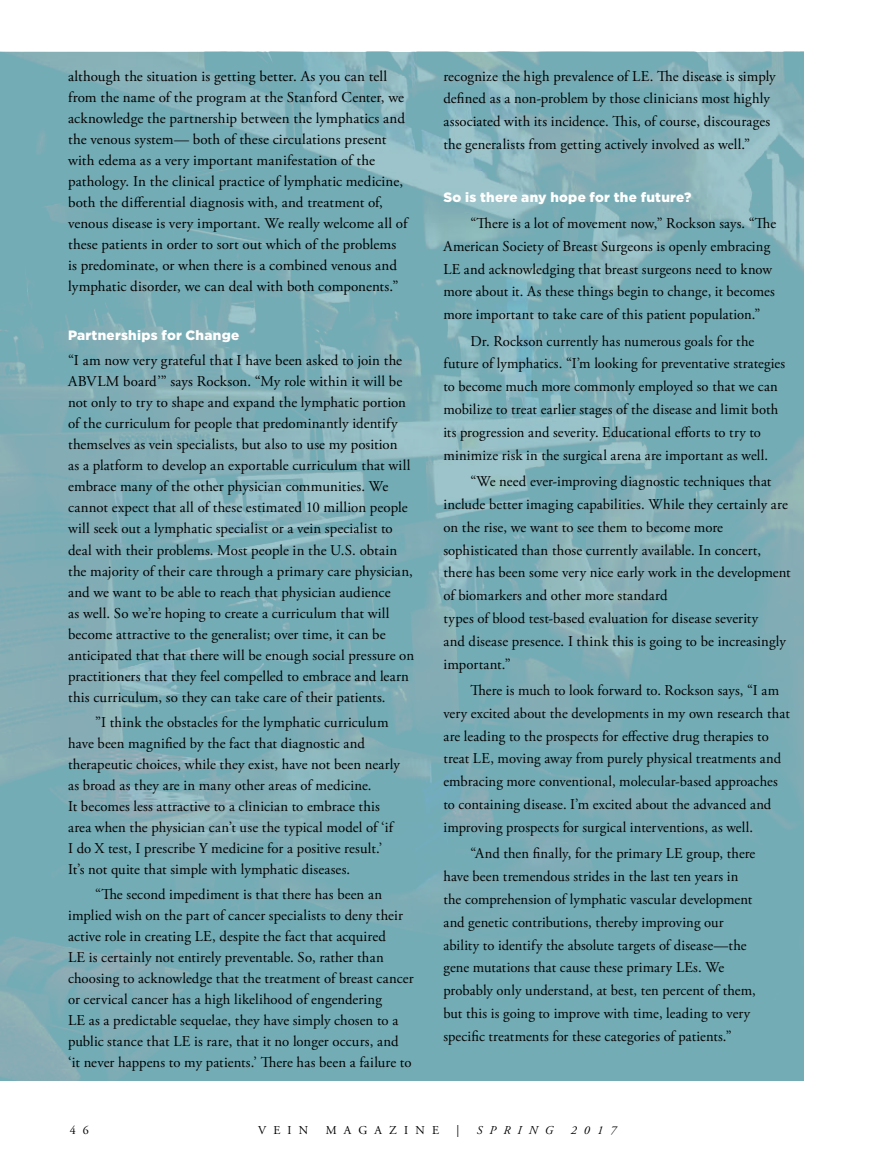
<style>
.page{position:relative;width:878px;height:1168px;background:#fff}
.page>*{position:absolute;margin:0;border:0;box-sizing:border-box;transform-origin:0 0}
.t1{font:15px/21px "Adobe Garamond Pro";letter-spacing:.01em;color:#000}
.t2{font:900 13.5px "Gotham";letter-spacing:.02em;color:#fff}
.t3{font:12px "Adobe Garamond Pro";letter-spacing:.6em;color:#000}
.t4{font:italic 12px "Adobe Garamond Pro";letter-spacing:.6em;color:#000}
</style>
<div class="page">
<img style="left:0;top:52px;width:803px;height:1028px">
<p class="t1" style="left:68px;top:66px;width:341px">although the situation is getting better. As you can tell from the name of the program at the Stanford Center, we acknowledge the partnership between the lymphatics and the venous system— both of these circulations present with edema as a very important manifestation of the pathology. In the clinical practice of lymphatic medicine, both the differential diagnosis with, and treatment of, venous disease is very important. We really welcome all of these patients in order to sort out which of the problems is predominate, or when there is a combined venous and lymphatic disorder, we can deal with both components.”</p>
<p class="t2" style="left:68px;top:326px;width:173px">Partnerships for Change</p>
<p class="t1" style="left:68px;top:350px;width:347px">“I am now very grateful that I have been asked to join the ABVLM board’” says Rockson. “My role within it will be not only to try to shape and expand the lymphatic portion of the curriculum for people that predominantly identify themselves as vein specialists, but also to use my position<br>as a platform to develop an exportable curriculum that will embrace many of the other physician communities. We cannot expect that all of these estimated 10 million people will seek out a lymphatic specialist or a vein specialist to deal with their problems. Most people in the U.S. obtain the majority of their care through a primary care physician, and we want to be able to reach that physician audience<br>as well. So we’re hoping to create a curriculum that will become attractive to the generalist; over time, it can be anticipated that that there will be enough social pressure on practitioners that they feel compelled to embrace and learn this curriculum, so they can take care of their patients.</p>
<p class="t1" style="left:68px;top:712px;width:333px;text-indent:27px">”I think the obstacles for the lymphatic curriculum have been magnified by the fact that diagnostic and therapeutic choices, while they exist, have not been nearly as broad as they are in many other areas of medicine.<br>It becomes less attractive to a clinician to embrace this area when the physician can’t use the typical model of ‘if I do X test, I prescribe Y medicine for a positive result.’ It’s not quite that simple with lymphatic diseases.</p>
<p class="t1" style="left:68px;top:884px;width:347px;text-indent:27px">“The second impediment is that there has been an implied wish on the part of cancer specialists to deny their active role in creating LE, despite the fact that acquired<br>LE is certainly not entirely preventable. So, rather than choosing to acknowledge that the treatment of breast cancer or cervical cancer has a high likelihood of engendering<br>LE as a predictable sequelae, they have simply chosen to a public stance that LE is rare, that it no longer occurs, and ‘it never happens to my patients.’ There has been a failure to</p>
<p class="t1" style="left:443px;top:65px;width:334px;line-height:22.8px">recognize the high prevalence of LE. The disease is simply defined as a non-problem by those clinicians most highly associated with its incidence. This, of course, discourages the generalists from getting actively involved as well.”</p>
<p class="t2" style="left:443px;top:188px;width:249px">So is there any hope for the future?</p>
<p class="t1" style="left:443px;top:212px;width:334px;line-height:22.8px;text-indent:27px">“There is a lot of movement now,” Rockson says. “The American Society of Breast Surgeons is openly embracing LE and acknowledging that breast surgeons need to know more about it. As these things begin to change, it becomes more important to take care of this patient population.”</p>
<p class="t1" style="left:443px;top:330px;width:343px;line-height:22.8px;text-indent:27px">Dr. Rockson currently has numerous goals for the future of lymphatics. “I’m looking for preventative strategies to become much more commonly employed so that we can mobilize to treat earlier stages of the disease and limit both its progression and severity. Educational efforts to try to minimize risk in the surgical arena are important as well.</p>
<p class="t1" style="left:443px;top:470px;width:349px;line-height:22.8px;text-indent:27px">“We need ever-improving diagnostic techniques that include better imaging capabilities. While they certainly are on the rise, we want to see them to become more sophisticated than those currently available. In concert, there has been some very nice early work in the development of biomarkers and other more standard<br>types of blood test-based evaluation for disease severity<br>and disease presence. I think this is going to be increasingly important.”</p>
<p class="t1" style="left:443px;top:679px;width:348px;line-height:22.8px;text-indent:27px">There is much to look forward to. Rockson says, “I am very excited about the developments in my own research that are leading to the prospects for effective drug therapies to treat LE, moving away from purely physical treatments and embracing more conventional, molecular-based approaches to containing disease. I’m excited about the advanced and improving prospects for surgical interventions, as well.</p>
<p class="t1" style="left:443px;top:842px;width:314px;line-height:22.8px;text-indent:27px">“And then finally, for the primary LE group, there have been tremendous strides in the last ten years in the comprehension of lymphatic vascular development and genetic contributions, thereby improving our ability to identify the absolute targets of disease—the gene mutations that cause these primary LEs. We probably only understand, at best, ten percent of them, but this is going to improve with time, leading to very specific treatments for these categories of patients.”</p>
<p class="t3" style="left:70px;top:1123px;width:21px">4 6</p>
<p class="t3" style="left:258px;top:1123px;width:52px">VEIN</p>
<p class="t3" style="left:326px;top:1123px;width:115px">MAGAZINE</p>
<p class="t3" style="left:456px;top:1123px;width:4px">|</p>
<p class="t4" style="left:476px;top:1123px;width:78px">SPRING</p>
<p class="t4" style="left:570px;top:1123px;width:47px">2017</p>
</div>
